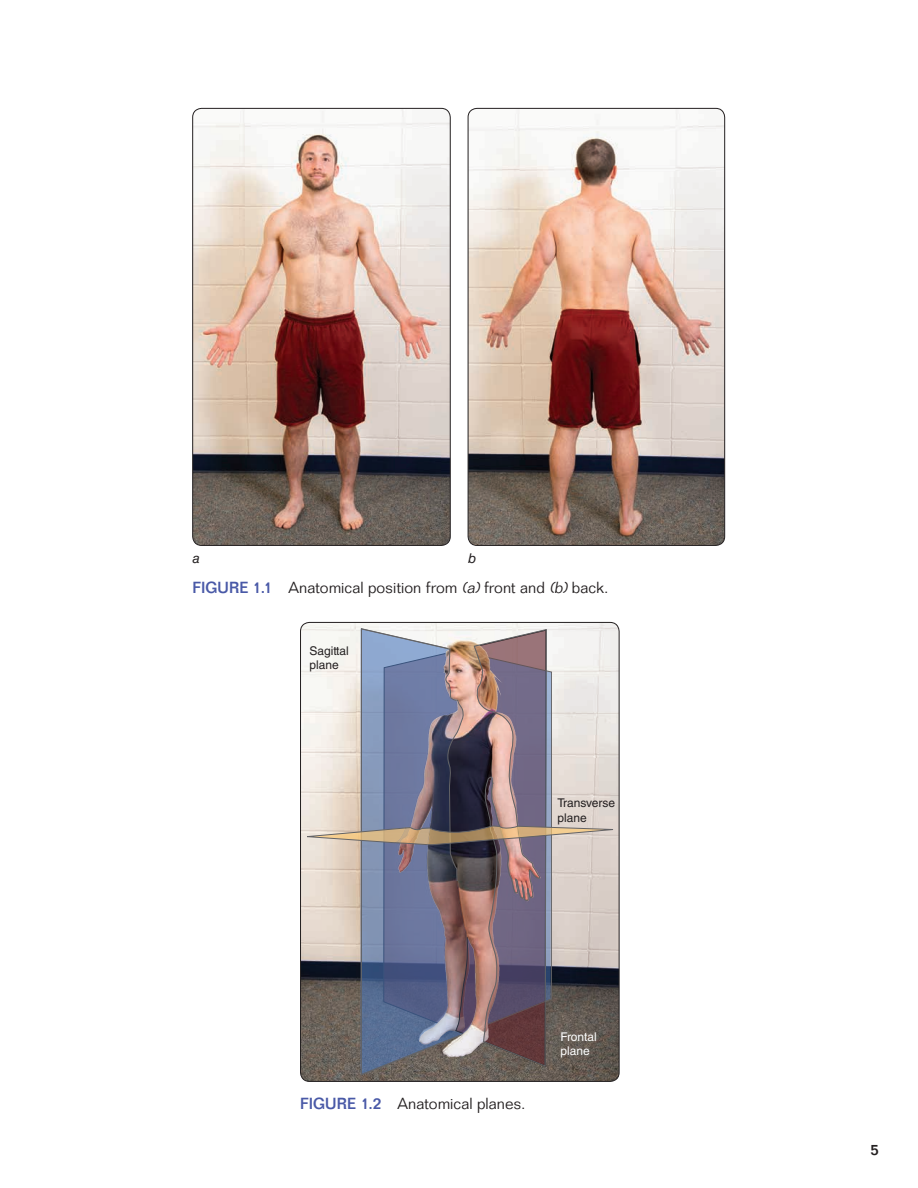
<style>
.page{position:relative;width:918px;height:1188px;background:#fff}
.page>*{position:absolute;margin:0;border:0;box-sizing:border-box;transform-origin:0 0}
.t1{font:300 15.75px "Folio Std";letter-spacing:.005em;color:#231f20}
.t2{font:500 15px "Folio Std";color:#231f20}
.t3{font:italic 13.5px "Helvetica LT Std";color:#231f20}
.t4{font:12px/14.2px "Helvetica LT Std";color:#231f20}
.t5{font:12px/14.2px "Helvetica LT Std";color:#fff}
.s1{font-weight:500;color:#4959a7}
.s2{font-style:italic}
</style>
<div class="page">
<img style="left:193px;top:108px;width:256px;height:436px">
<div style="left:192px;top:108px;width:259px;height:438px;border:1px solid #231f20;border-radius:9px"></div>
<img style="left:468px;top:108px;width:257px;height:437px">
<div style="left:468px;top:108px;width:257px;height:438px;border:1px solid #231f20;border-radius:9px"></div>
<img style="left:301px;top:622px;width:317px;height:459px">
<svg style="left:360px;top:628px;width:104px;height:448px"></svg>
<img style="left:302px;top:629px;width:316px;height:438px">
<div style="left:300px;top:622px;width:320px;height:460px;border:1px solid #231f20;border-radius:9px"></div>
<p class="t3" style="left:193px;top:550px;width:9px">a</p>
<p class="t3" style="left:468px;top:550px;width:10px">b</p>
<p class="t1" style="left:193px;top:578px;width:417px"><span class="s1">FIGURE 1.1</span> Anatomical position from <span class="s2">(a)</span> front and <span class="s2">(b)</span> back.</p>
<p class="t4" style="left:310px;top:644px;width:41px">Sagittal plane</p>
<p class="t4" style="left:557px;top:796px;width:59px">Transverse plane</p>
<p class="t1" style="left:300px;top:1094px;width:227px"><span class="s1">FIGURE 1.2</span> Anatomical planes.</p>
<p class="t5" style="left:560px;top:1029px;width:38px">Frontal plane</p>
<p class="t2" style="left:871px;top:1141px;width:10px">5</p>
</div>
